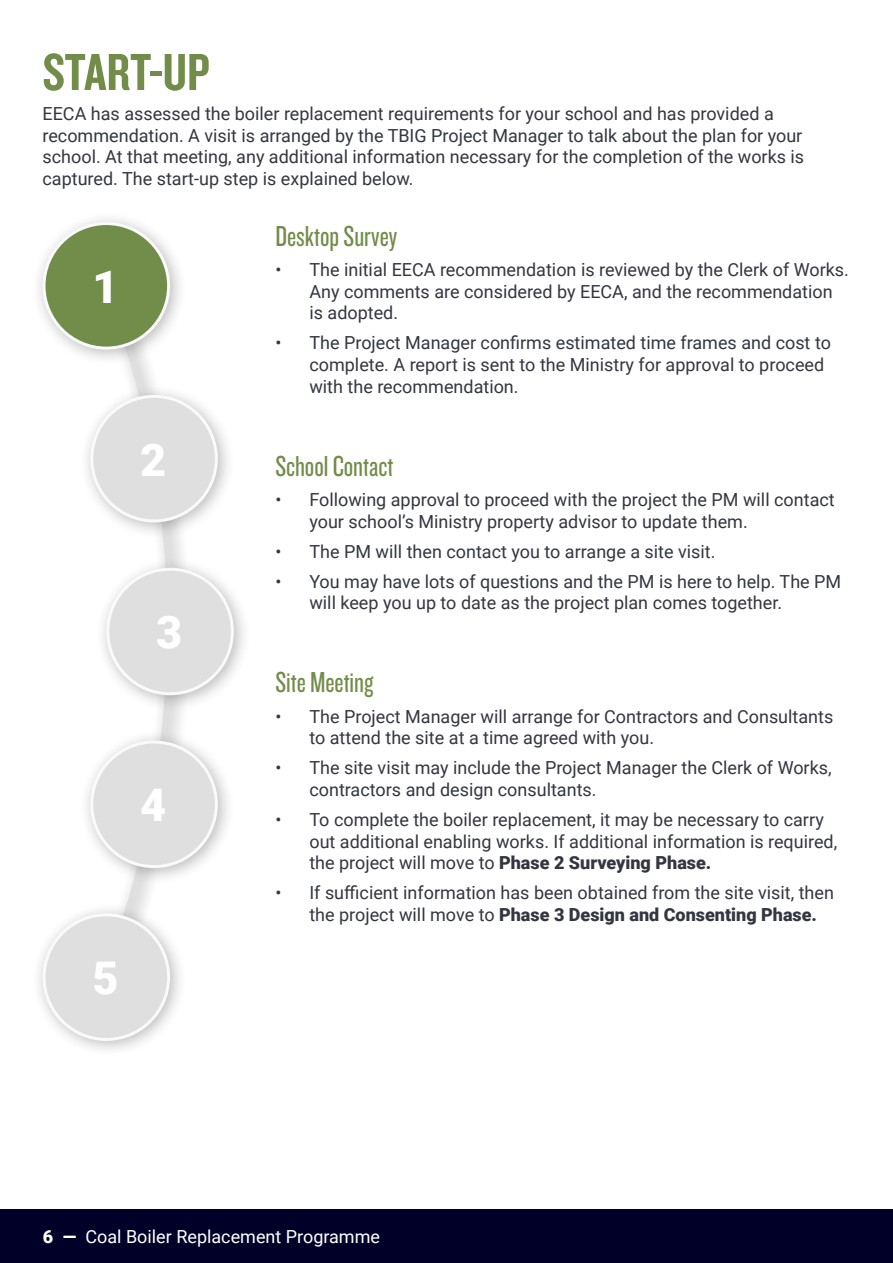
<style>
.page{position:relative;width:893px;height:1263px;background:#fff}
.page>*{position:absolute;margin:0;border:0;box-sizing:border-box;transform-origin:0 0}
.t1{font:54px "Knockout HTF49 Liteweight";color:#728c4a}
.Subheader{font:900 45px "Roboto";color:#fff}
.Subheader-2{font:30px "Knockout 28 Junior Feathrwt";color:#728c4a}
.Body{font:18px/21.6px "Roboto";color:#333641}
.t2{font:18px "Roboto";color:#fff}
.s1{font-weight:900}
</style>
<div class="page">
<div style="left:0;top:1209px;width:893px;height:54px;background:#000029"></div>
<svg style="left:125px;top:367px;width:57px;height:535px"></svg>
<div style="left:32px;top:211px;width:155px;height:156px;background:#231f20;opacity:.3"></div>
<div style="left:44px;top:224px;width:125px;height:124px;background:#728c4a;border-radius:50%"></div>
<div style="left:43px;top:222px;width:127px;height:128px;border:3px solid #f9fafa;border-radius:50%"></div>
<div style="left:80px;top:384px;width:155px;height:156px;background:#231f20;opacity:.3"></div>
<div style="left:92px;top:396px;width:124px;height:125px;background:#e0dfe0;border-radius:50%"></div>
<div style="left:90px;top:395px;width:128px;height:127px;border:3px solid #f9fafa;border-radius:50%"></div>
<div style="left:96px;top:557px;width:155px;height:155px;background:#231f20;opacity:.3"></div>
<div style="left:108px;top:569px;width:124px;height:125px;background:#e0dfe0;border-radius:50%"></div>
<div style="left:106px;top:568px;width:128px;height:127px;border:3px solid #f9fafa;border-radius:50%"></div>
<div style="left:80px;top:730px;width:155px;height:155px;background:#231f20;opacity:.3"></div>
<div style="left:92px;top:742px;width:124px;height:125px;background:#e0dfe0;border-radius:50%"></div>
<div style="left:90px;top:740px;width:128px;height:128px;border:3px solid #f9fafa;border-radius:50%"></div>
<div style="left:32px;top:902px;width:155px;height:156px;background:#231f20;opacity:.3"></div>
<div style="left:44px;top:915px;width:125px;height:124px;background:#e0dfe0;border-radius:50%"></div>
<div style="left:43px;top:913px;width:127px;height:128px;border:3px solid #f9fafa;border-radius:50%"></div>
<p class="t1" style="left:43px;top:45px;width:169px">START-UP</p>
<p class="Body" style="left:43px;top:102px;width:763px">EECA has assessed the boiler replacement requirements for your school and has provided a recommendation. A visit is arranged by the TBIG Project Manager to talk about the plan for your school. At that meeting, any additional information necessary for the completion of the works is captured. The start-up step is explained below.</p>
<p class="Subheader-2" style="left:275px;top:218px;width:123px">Desktop Survey</p>
<p class="Body" style="left:309px;top:258px;width:541px;text-indent:-34px">• The initial EECA recommendation is reviewed by the Clerk of Works.<br>Any comments are considered by EECA, and the recommendation is adopted.</p>
<p class="Body" style="left:309px;top:332px;width:523px;text-indent:-34px">• The Project Manager confirms estimated time frames and cost to complete. A report is sent to the Ministry for approval to proceed with the recommendation.</p>
<p class="Subheader" style="left:92px;top:255px;width:28px">1</p>
<p class="Subheader" style="left:140px;top:428px;width:28px">2</p>
<p class="Subheader" style="left:156px;top:601px;width:28px">3</p>
<p class="Subheader" style="left:140px;top:774px;width:28px">4</p>
<p class="Subheader" style="left:92px;top:946px;width:28px">5</p>
<p class="Subheader-2" style="left:275px;top:447px;width:119px">School Contact</p>
<p class="Body" style="left:309px;top:488px;width:527px;text-indent:-34px">• Following approval to proceed with the project the PM will contact your school’s Ministry property advisor to update them.</p>
<p class="Body" style="left:275px;top:540px;width:442px">• The PM will then contact you to arrange a site visit.</p>
<p class="Body" style="left:309px;top:570px;width:533px;text-indent:-34px">• You may have lots of questions and the PM is here to help. The PM will keep you up to date as the project plan comes together.</p>
<p class="Subheader-2" style="left:275px;top:664px;width:100px">Site Meeting</p>
<p class="Body" style="left:309px;top:705px;width:525px;text-indent:-34px">• The Project Manager will arrange for Contractors and Consultants to attend the site at a time agreed with you.</p>
<p class="Body" style="left:309px;top:756px;width:524px;text-indent:-34px">• The site visit may include the Project Manager the Clerk of Works, contractors and design consultants.</p>
<p class="Body" style="left:309px;top:808px;width:529px;text-indent:-34px">• To complete the boiler replacement, it may be necessary to carry out additional enabling works. If additional information is required, the project will move to <span class="s1">Phase 2 Surveying Phase.</span></p>
<p class="Body" style="left:309px;top:881px;width:526px;text-indent:-34px">• If sufficient information has been obtained from the site visit, then the project will move to <span class="s1">Phase 3 Design and Consenting Phase.</span></p>
<p class="t2" style="left:43px;top:1224px;width:339px"><span class="s1">6 —</span> Coal Boiler Replacement Programme</p>
</div>
